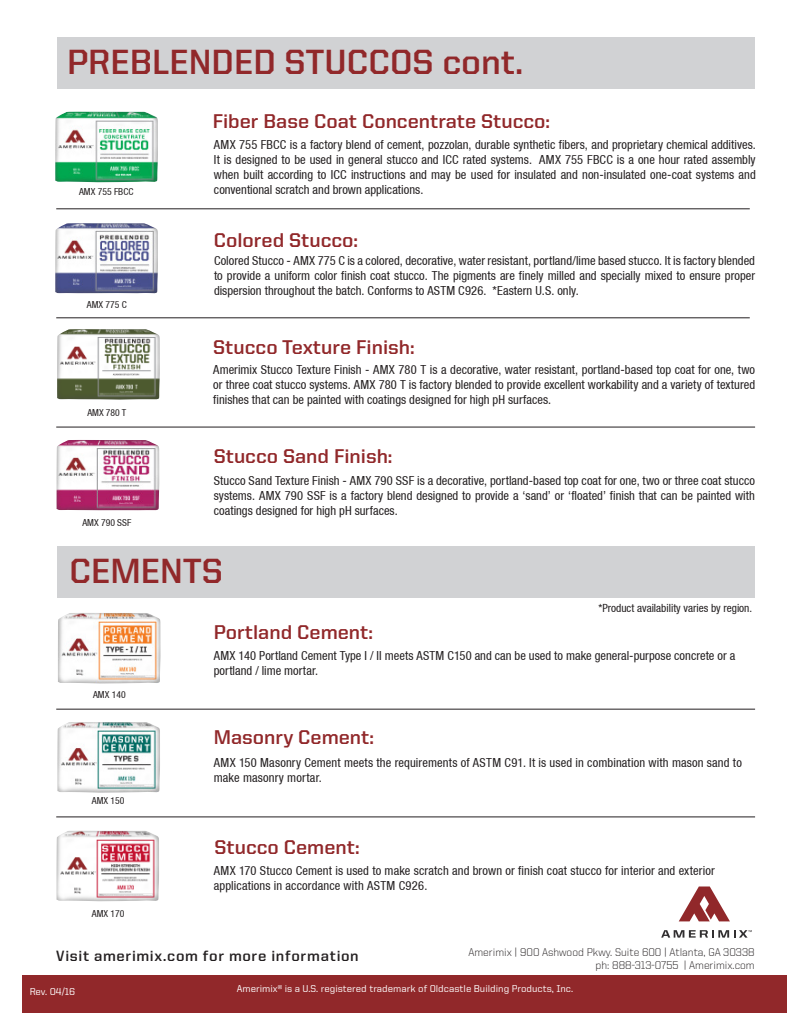
<style>
.page{position:relative;width:810px;height:1035px;background:#fff}
.page>*{position:absolute;margin:0;border:0;box-sizing:border-box;transform-origin:0 0}
.t1{font:700 35.12px "United Sans Reg";color:#91282a}
.t2{font:700 20px "United Sans Reg";color:#91282a}
.Body_Copy{font:700 15px "United Sans Reg";letter-spacing:.04em;color:#231f20}
.Body_Copy-2{font:condensed 12.5px/15px "Helvetica Neue LT";letter-spacing:.005em;color:#231f20;text-align:justify}
.t3{font:300 11.25px "United Sans Reg";color:#231f20}
.t4{font:condensed 11.25px "Helvetica Neue LT";color:#231f20}
.t5{font:500 10px "United Sans Reg";color:#fff}
.t6{font:condensed 9.62px "Helvetica Neue LT";color:#231f20}
</style>
<div class="page">
<div style="left:57px;top:37px;width:698px;height:51px;background:#d1d2d4"></div>
<hr style="left:56px;top:318px;width:694px;height:1px;background:#231f20">
<svg style="left:679px;top:886px;width:51px;height:35px"></svg>
<svg style="left:661px;top:930px;width:91px;height:8px"></svg>
<hr style="left:56px;top:427px;width:699px;height:1px;background:#231f20">
<div style="left:22px;top:975px;width:765px;height:37px;background:#91282a"></div>
<img style="left:57px;top:329px;width:103px;height:71px">
<img style="left:57px;top:440px;width:102px;height:70px">
<hr style="left:56px;top:709px;width:699px;height:1px;background:#231f20">
<hr style="left:56px;top:817px;width:699px;height:1px;background:#231f20">
<div style="left:57px;top:546px;width:698px;height:52px;background:#d1d2d4"></div>
<img style="left:55px;top:223px;width:103px;height:70px">
<img style="left:58px;top:613px;width:103px;height:70px">
<img style="left:57px;top:722px;width:103px;height:71px">
<img style="left:56px;top:831px;width:103px;height:70px">
<hr style="left:56px;top:208px;width:694px;height:1px;background:#231f20">
<img style="left:55px;top:112px;width:103px;height:70px">
<p class="t1" style="left:67px;top:43px;width:458px">PREBLENDED STUCCOS cont.</p>
<p class="t6" style="left:79px;top:186px;width:56px">AMX 755 FBCC</p>
<p class="t6" style="left:87px;top:299px;width:41px">AMX 775 C</p>
<p class="t6" style="left:87px;top:407px;width:40px">AMX 780 T</p>
<p class="t6" style="left:82px;top:517px;width:50px">AMX 790 SSF</p>
<p class="t2" style="left:213px;top:110px;width:339px">Fiber Base Coat Concentrate Stucco:</p>
<p class="Body_Copy-2" style="left:214px;top:137px;width:543px">AMX 755 FBCC is a factory blend of cement, pozzolan, durable synthetic fibers, and proprietary chemical additives.<br>It is designed to be used in general stucco and ICC rated systems. AMX 755 FBCC is a one hour rated assembly when built according to ICC instructions and may be used for insulated and non-insulated one-coat systems and conventional scratch and brown applications.</p>
<p class="t2" style="left:214px;top:229px;width:146px">Colored Stucco:</p>
<p class="Body_Copy-2" style="left:214px;top:253px;width:543px">Colored Stucco - AMX 775 C is a colored, decorative, water resistant, portland/lime based stucco. It is factory blended to provide a uniform color finish coat stucco. The pigments are finely milled and specially mixed to ensure proper dispersion throughout the batch. Conforms to ASTM C926. *Eastern U.S. only.</p>
<p class="t2" style="left:213px;top:336px;width:203px">Stucco Texture Finish:</p>
<p class="Body_Copy-2" style="left:213px;top:362px;width:543px">Amerimix Stucco Texture Finish - AMX 780 T is a decorative, water resistant, portland-based top coat for one, two or three coat stucco systems. AMX 780 T is factory blended to provide excellent workability and a variety of textured finishes that can be painted with coatings designed for high pH surfaces.</p>
<p class="t2" style="left:214px;top:445px;width:180px">Stucco Sand Finish:</p>
<p class="Body_Copy-2" style="left:214px;top:473px;width:543px">Stucco Sand Texture Finish - AMX 790 SSF is a decorative, portland-based top coat for one, two or three coat stucco systems. AMX 790 SSF is a factory blend designed to provide a ‘sand’ or ‘floated’ finish that can be painted with coatings designed for high pH surfaces.</p>
<p class="t1" style="left:70px;top:552px;width:155px">CEMENTS</p>
<p class="t2" style="left:214px;top:621px;width:161px">Portland Cement:</p>
<p class="t4" style="left:598px;top:602px;width:155px">*Product availability varies by region.</p>
<p class="t6" style="left:93px;top:689px;width:34px">AMX 140</p>
<p class="t6" style="left:92px;top:795px;width:34px">AMX 150</p>
<p class="t6" style="left:92px;top:908px;width:34px">AMX 170</p>
<p class="Body_Copy-2" style="left:214px;top:648px;width:523px">AMX 140 Portland Cement Type I / II meets ASTM C150 and can be used to make general-purpose concrete or a portland / lime mortar.</p>
<p class="t2" style="left:214px;top:726px;width:162px">Masonry Cement:</p>
<p class="Body_Copy-2" style="left:214px;top:755px;width:530px">AMX 150 Masonry Cement meets the requirements of ASTM C91. It is used in combination with mason sand to make masonry mortar.</p>
<p class="t2" style="left:214px;top:836px;width:147px">Stucco Cement:</p>
<p class="Body_Copy-2" style="left:214px;top:863px;width:503px">AMX 170 Stucco Cement is used to make scratch and brown or finish coat stucco for interior and exterior applications in accordance with ASTM C926.</p>
<p class="Body_Copy" style="left:56px;top:948px;width:304px">Visit amerimix.com for more information</p>
<p class="t3" style="left:468px;top:946px;width:288px">Amerimix | 900 Ashwood Pkwy. Suite 600 | Atlanta, GA 30338</p>
<p class="t3" style="left:596px;top:960px;width:161px">ph: 888-313-0755 | Amerimix.com</p>
<p class="t5" style="left:30px;top:986px;width:47px">Rev. 04/16</p>
<p class="t5" style="left:237px;top:983px;width:338px">Amerimix® is a U.S. registered trademark of Oldcastle Building Products, Inc.</p>
</div>
